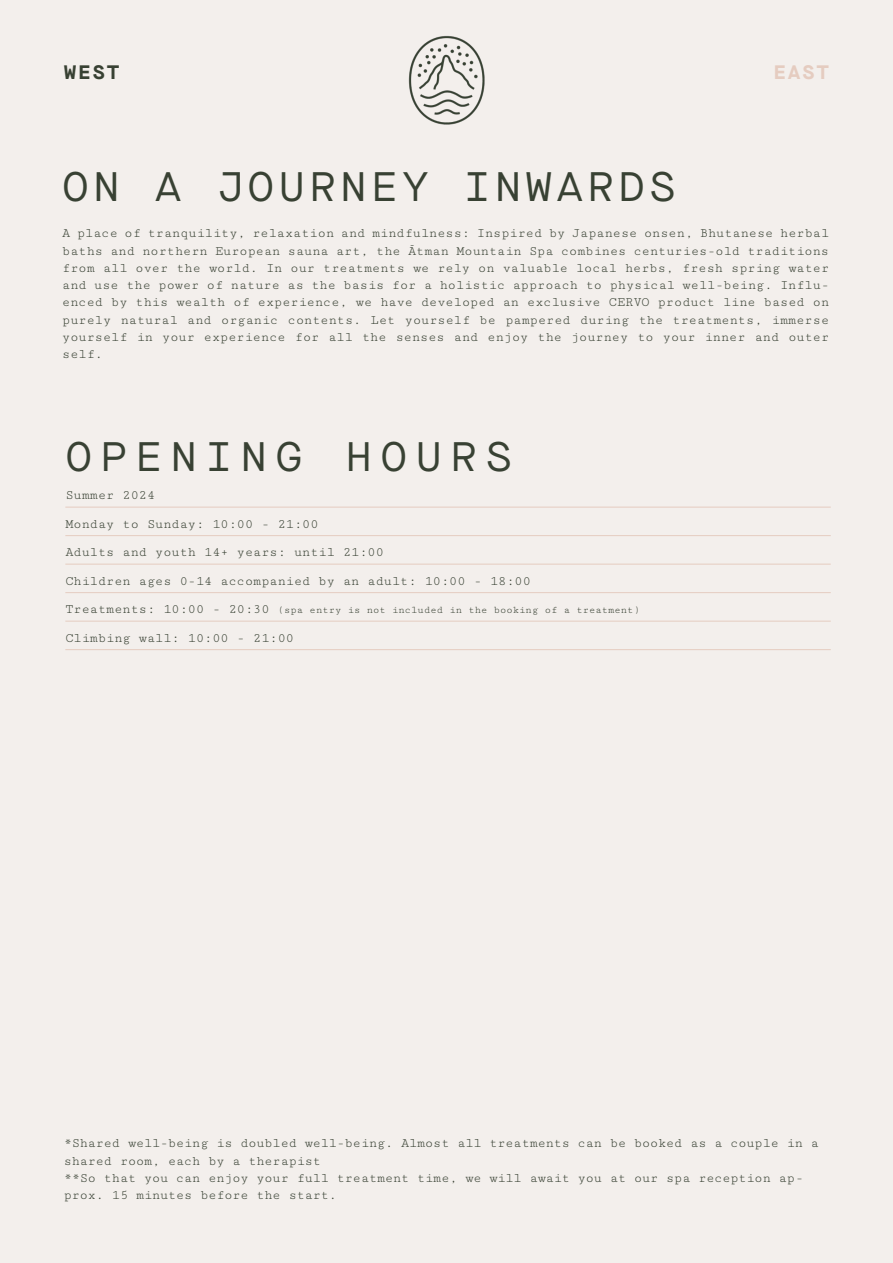
<style>
.page{position:relative;width:893px;height:1263px;background:#f3efec}
.page>*{position:absolute;margin:0;border:0;box-sizing:border-box;transform-origin:0 0}
.t1{font:41.25px "Maison Neue Mono";letter-spacing:.1em;color:#384133}
.t2{font:41.25px "Maison Neue Mono";letter-spacing:.2em;color:#384133}
.t3{font:700 19.5px "Maison Neue Mono";color:#384133}
.t4{font:700 19.5px "Maison Neue Mono";color:#e5ccc0}
.Preisliste{font:13.5px/17.2px "Cutive Mono";letter-spacing:-.01em;color:#384133}
.Paragraph_Style_1{font:13.5px "Cutive Mono";color:#384133}
.Paragraph_Style_1-2{font:10.5px "Cutive Mono";color:#384133}
.s1{font-size:13.5px}
</style>
<div class="page">
<hr style="left:65px;top:507px;width:766px;height:1px;background:#e5ccc0">
<hr style="left:65px;top:535px;width:766px;height:1px;background:#e5ccc0">
<hr style="left:65px;top:564px;width:766px;height:1px;background:#e5ccc0">
<hr style="left:65px;top:592px;width:766px;height:1px;background:#e5ccc0">
<hr style="left:65px;top:621px;width:766px;height:1px;background:#e5ccc0">
<hr style="left:65px;top:649px;width:766px;height:1px;background:#e5ccc0">
<img style="left:408px;top:35px;width:77px;height:90px">
<p class="t3" style="left:64px;top:58px;width:57px">WEST</p>
<p class="t4" style="left:773px;top:58px;width:57px">EAST</p>
<p class="t1" style="left:62px;top:159px;width:615px">ON A JOURNEY INWARDS</p>
<p class="Preisliste" style="left:62px;top:225px;width:768px;text-align:justify">A place of tranquility, relaxation and mindfulness: Inspired by Japanese onsen, Bhutanese herbal baths and northern European sauna art, the Ātman Mountain Spa combines centuries-old traditions from all over the world. In our treatments we rely on valuable local herbs, fresh spring water and use the power of nature as the basis for a holistic approach to physical well-being. Influ&shy;enced by this wealth of experience, we have developed an exclusive CERVO product line based on purely natural and organic contents. Let yourself be pampered during the treatments, immerse yourself in your experience for all the senses and enjoy the journey to your inner and outer self.</p>
<p class="t2" style="left:65px;top:429px;width:448px">OPENING HOURS</p>
<p class="Paragraph_Style_1" style="left:65px;top:488px;width:91px">Summer 2024</p>
<p class="Paragraph_Style_1" style="left:65px;top:516px;width:255px">Monday to Sunday: 10:00 - 21:00</p>
<p class="Paragraph_Style_1" style="left:65px;top:545px;width:320px">Adults and youth 14+ years: until 21:00</p>
<p class="Paragraph_Style_1" style="left:65px;top:573px;width:467px">Children ages 0-14 accompanied by an adult: 10:00 - 18:00</p>
<p class="Paragraph_Style_1-2" style="left:65px;top:604px;width:576px"><span class="s1">Treatments: 10:00 - 20:30</span> (spa entry is not included in the booking of a treatment)</p>
<p class="Paragraph_Style_1" style="left:65px;top:630px;width:230px">Climbing wall: 10:00 - 21:00</p>
<p class="Preisliste" style="left:64px;top:1135px;width:757px">*Shared well-being is doubled well-being. Almost all treatments can be booked as a couple in a shared room, each by a therapist</p>
<p class="Preisliste" style="left:64px;top:1169px;width:741px">**So that you can enjoy your full treatment time, we will await you at our spa reception ap&shy;prox. 15 minutes before the start.</p>
</div>
